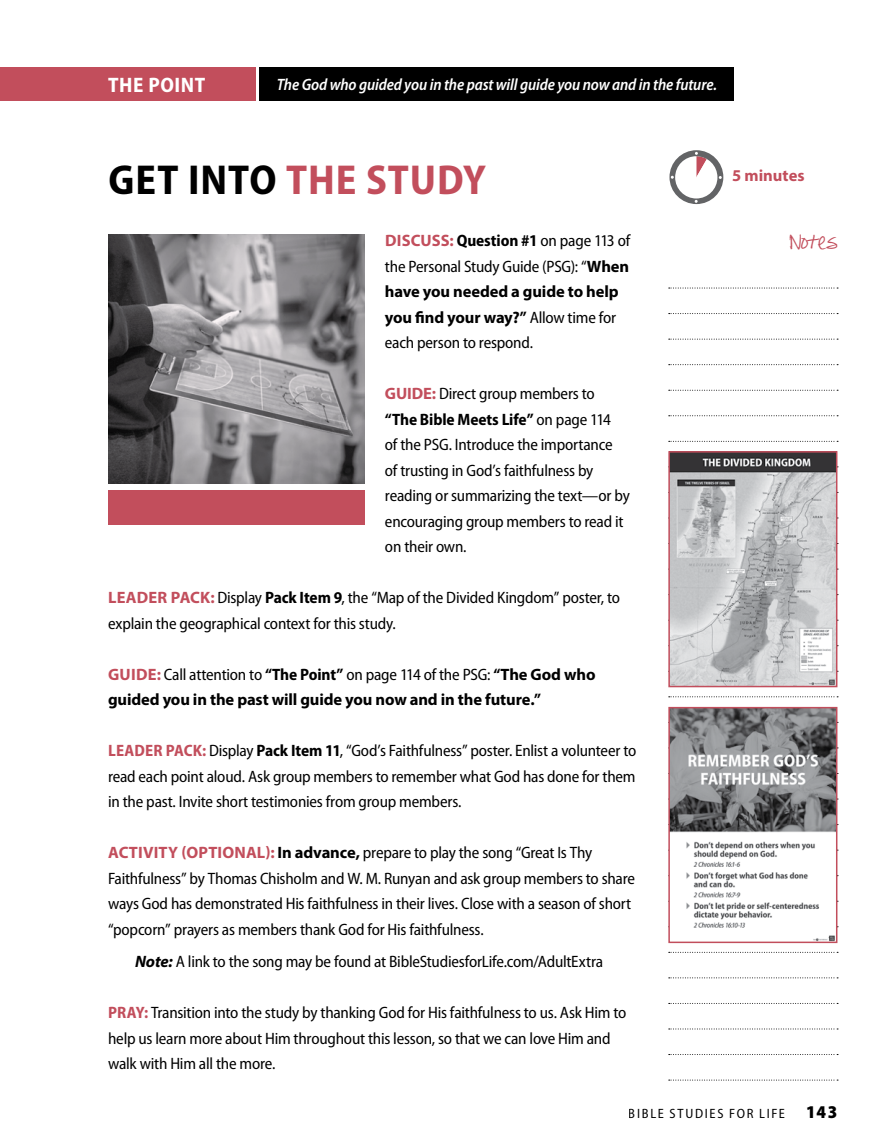
<style>
.page{position:relative;width:878px;height:1148px;background:#fff}
.page>*{position:absolute;margin:0;border:0;box-sizing:border-box;transform-origin:0 0}
.t1{font:700 semi-condensed 42px "Myriad Pro";letter-spacing:.02em;color:#c24e5c}
.t2{font:700 semi-condensed 21px "Myriad Pro";letter-spacing:.025em;color:#fff}
.t3{font:semi-condensed 16.5px/25.5px "Myriad Pro";letter-spacing:-.015em;color:#000}
.t4{font:700 16.5px/25.5px "Myriad Pro";letter-spacing:-.01em;color:#000}
.t5{font:italic 600 semi-condensed 16.5px "Myriad Pro";letter-spacing:-.01em;color:#fff}
.t6{font:700 16.5px "Myriad Pro";color:#c24e5c}
.t7{font:15px "Pea Alesa";color:#c24e5c}
.t8{font:semi-condensed 13.5px "Myriad Pro";letter-spacing:.125em;color:#000}
.s1{color:#000}
.s2{font-weight:700;font-stretch:normal;color:#c24e5c}
.s3{font-weight:700}
.s4{font-weight:700;font-stretch:normal}
.s5{color:#c24e5c}
.s6{font-weight:400;font-stretch:semi-condensed}
.s7{font-stretch:semi-condensed}
.s8{font-weight:700;color:#c24e5c}
.s9{font-weight:700;font-style:italic;font-stretch:normal}
.s10{font-weight:900;font-size:18px}
</style>
<div class="page">
<div style="left:0;top:68px;width:256px;height:33px;background:#c24e5c"></div>
<svg style="left:668px;top:288px;width:170px;height:1px"></svg>
<svg style="left:668px;top:313px;width:170px;height:1px"></svg>
<svg style="left:668px;top:339px;width:170px;height:1px"></svg>
<svg style="left:668px;top:364px;width:170px;height:1px"></svg>
<svg style="left:668px;top:390px;width:170px;height:1px"></svg>
<svg style="left:668px;top:415px;width:170px;height:1px"></svg>
<svg style="left:668px;top:441px;width:170px;height:1px"></svg>
<svg style="left:668px;top:696px;width:170px;height:1px"></svg>
<svg style="left:668px;top:952px;width:170px;height:1px"></svg>
<svg style="left:668px;top:977px;width:170px;height:1px"></svg>
<svg style="left:668px;top:1003px;width:170px;height:1px"></svg>
<svg style="left:668px;top:1028px;width:170px;height:1px"></svg>
<svg style="left:668px;top:1054px;width:170px;height:1px"></svg>
<svg style="left:668px;top:1079px;width:170px;height:1px"></svg>
<div style="left:259px;top:68px;width:474px;height:33px;background:#000"></div>
<img style="left:671px;top:454px;width:163px;height:230px">
<div style="left:668px;top:451px;width:169px;height:236px;border:2px solid #c24e5c"></div>
<img style="left:671px;top:710px;width:163px;height:230px">
<div style="left:668px;top:707px;width:169px;height:236px;border:2px solid #c24e5c"></div>
<svg style="left:669px;top:150px;width:54px;height:54px"></svg>
<img style="left:108px;top:234px;width:256px;height:250px">
<div style="left:108px;top:490px;width:256px;height:34px;background:#c24e5c"></div>
<p class="t2" style="left:108px;top:73px;width:98px">THE POINT</p>
<p class="t5" style="left:277px;top:76px;width:442px">The God who guided you in the past will guide you now and in the future.</p>
<h1 class="t1" style="left:108px;top:156px;width:379px"><span class="s1">GET INTO</span> THE STUDY</h1>
<p class="t3" style="left:385px;top:228px;width:247px"><span class="s2">DISCUSS:</span> <span class="s3">Question #1</span> on page 113 of the Personal Study Guide (PSG): “<span class="s4">When have you needed a guide to help you find your way?</span><span class="s3">”</span> Allow time for each person to respond.</p>
<p class="t3" style="left:385px;top:381px;width:246px"><span class="s2">GUIDE:</span> Direct group members to <span class="s3">“The Bible Meets Life”</span> on page 114<br>of the PSG. Introduce the importance<br>of trusting in God’s faithfulness by reading or summarizing the text—or by encouraging group members to read it on their own.</p>
<p class="t3" style="left:108px;top:585px;width:513px"><span class="s2">LEADER PACK:</span> Display <span class="s3">Pack Item 9</span>, the “Map of the Divided Kingdom” poster, to explain the geographical context for this study.</p>
<p class="t4" style="left:108px;top:661px;width:489px"><span class="s5">GUIDE:</span> <span class="s6">Call attention to</span> <span class="s7">“The Point”</span> <span class="s6">on page 114 of the PSG:</span> <span class="s7">“</span>The God who guided you in the past will guide you now and in the future.<span class="s7">”</span></p>
<p class="t3" style="left:108px;top:738px;width:530px;text-align:justify"><span class="s8">LEADER PACK:</span> Display <span class="s3">Pack Item 11</span>, “God’s Faithfulness” poster. Enlist a volunteer to read each point aloud. Ask group members to remember what God has done for them in the past. Invite short testimonies from group members.</p>
<p class="t3" style="left:108px;top:840px;width:528px"><span class="s2">ACTIVITY (OPTIONAL):</span> <span class="s4">In advance,</span> prepare to play the song “Great Is Thy Faithfulness” by Thomas Chisholm and W. M. Runyan and ask group members to share ways God has demonstrated His faithfulness in their lives. Close with a season of short “popcorn” prayers as members thank God for His faithfulness.</p>
<p class="t3" style="left:135px;top:949px;width:469px"><span class="s9">Note:</span> A link to the song may be found at BibleStudiesforLife.com/AdultExtra</p>
<p class="t3" style="left:108px;top:1000px;width:520px"><span class="s8">PRAY:</span> Transition into the study by thanking God for His faithfulness to us. Ask Him to help us learn more about Him throughout this lesson, so that we can love Him and walk with Him all the more.</p>
<p class="t6" style="left:732px;top:165px;width:74px">5 minutes</p>
<p class="t7" style="left:790px;top:239px;width:49px">Notes</p>
<p class="t8" style="left:628px;top:1106px;width:210px">BIBLE STUDIES FOR LIFE <span class="s10">143</span></p>
</div>
